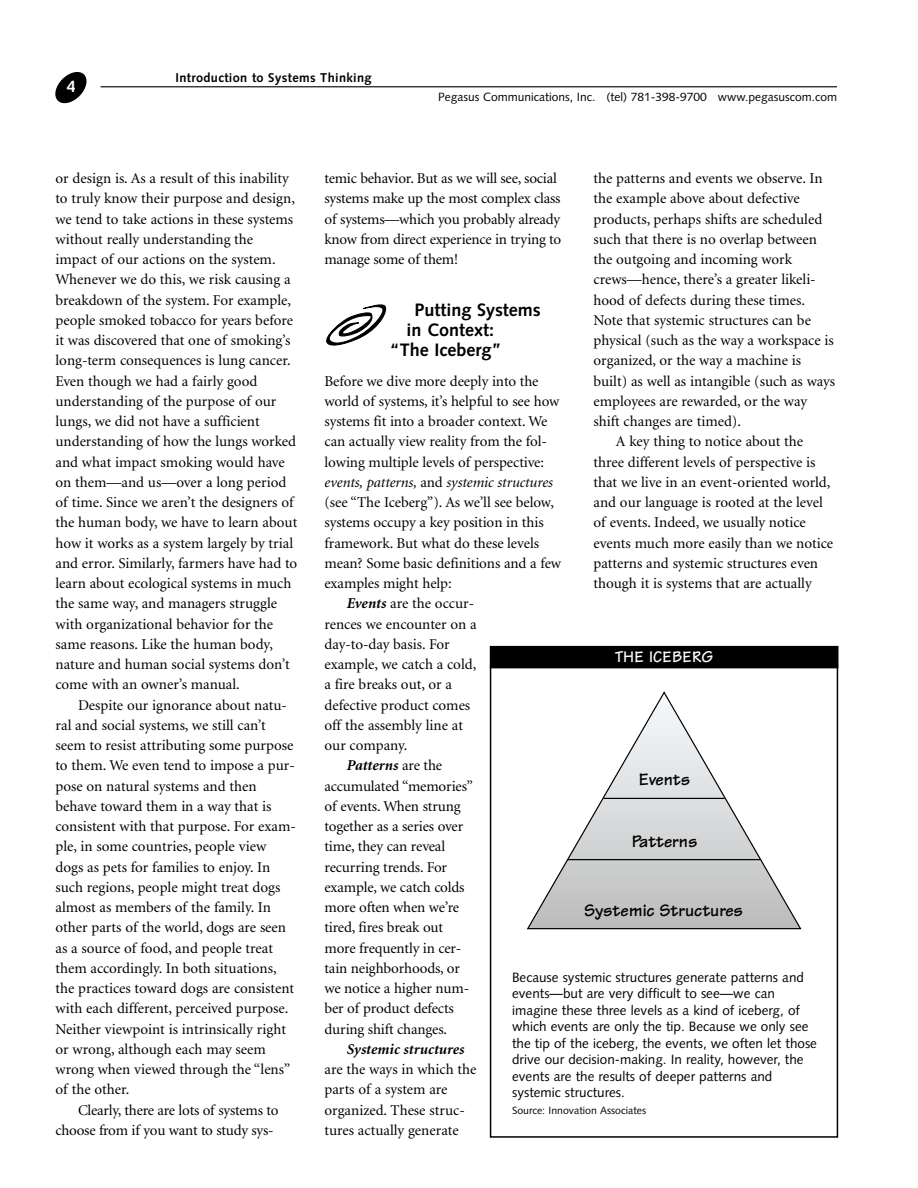
<style>
.page{position:relative;width:918px;height:1188px;background:#fff}
.page>*{position:absolute;margin:0;border:0;box-sizing:border-box;transform-origin:0 0}
.t1{font:700 18px "Syntax";color:#000}
.t2{font:700 18px "Tekton";color:#000}
.t3{font:700 16.5px "Tekton";letter-spacing:.02em;color:#fff}
.t4{font:700 16.5px "Syntax";color:#fff}
.t5{font:15px/20.2px "Minion";color:#000}
.t6{font:italic 15px "Minion";letter-spacing:-.005em;color:#000}
.t7{font:italic 700 15px "Minion";color:#000}
.t8{font:13.5px/16.5px "Syntax";color:#000}
.t9{font:700 12.75px "Syntax";letter-spacing:.03em;color:#000}
.t10{font:12px "Syntax";color:#000}
.t11{font:10.5px "Syntax";color:#000}
.s1{font-style:normal}
.s2{font-weight:700;font-style:italic}
.s3{font-weight:400;font-style:normal}
</style>
<div class="page">
<hr style="left:101px;top:86px;width:736px;height:1px;background:#000">
<svg style="left:55px;top:72px;width:32px;height:32px"></svg>
<svg style="left:526px;top:691px;width:276px;height:239px"></svg>
<hr style="left:604px;top:798px;width:121px;height:1px;background:#000">
<hr style="left:567px;top:859px;width:193px;height:1px;background:#000">
<svg style="left:489px;top:645px;width:350px;height:26px"></svg>
<div style="left:490px;top:646px;width:348px;height:22px;background:#000"></div>
<svg style="left:326px;top:304px;width:61px;height:42px"></svg>
<div style="left:490px;top:665px;width:348px;height:473px;border:2px solid #000"></div>
<p class="t4" style="left:67px;top:77px;width:11px">4</p>
<p class="t9" style="left:176px;top:70px;width:198px">Introduction to Systems Thinking</p>
<p class="t10" style="left:438px;top:90px;width:400px">Pegasus Communications, Inc. (tel) 781-398-9700 www.pegasuscom.com</p>
<p class="t5" style="left:56px;top:169px;width:243px">or design is. As a result of this inability to truly know their purpose and design, we tend to take actions in these systems without really understanding the impact of our actions on the system.<br>Whenever we do this, we risk causing a breakdown of the system. For example, people smoked tobacco for years before it was discovered that one of smoking’s long-term consequences is lung cancer.<br>Even though we had a fairly good understanding of the purpose of our lungs, we did not have a sufficient understanding of how the lungs worked and what impact smoking would have on them—and us—over a long period of time. Since we aren’t the designers of the human body, we have to learn about how it works as a system largely by trial and error. Similarly, farmers have had to learn about ecological systems in much the same way, and managers struggle with organizational behavior for the same reasons. Like the human body, nature and human social systems don’t come with an owner’s manual.</p>
<p class="t5" style="left:56px;top:695px;width:242px;text-indent:22px">Despite our ignorance about natu&shy;ral and social systems, we still can’t seem to resist attributing some purpose to them. We even tend to impose a pur&shy;pose on natural systems and then behave toward them in a way that is consistent with that purpose. For exam&shy;ple, in some countries, people view dogs as pets for families to enjoy. In such regions, people might treat dogs almost as members of the family. In other parts of the world, dogs are seen as a source of food, and people treat them accordingly. In both situations, the practices toward dogs are consistent with each different, perceived purpose.<br>Neither viewpoint is intrinsically right or wrong, although each may seem wrong when viewed through the “lens” of the other.</p>
<p class="t5" style="left:56px;top:1100px;width:224px;text-indent:22px">Clearly, there are lots of systems to choose from if you want to study sys-</p>
<p class="t5" style="left:324px;top:169px;width:238px">temic behavior. But as we will see, social systems make up the most complex class of systems—which you probably already know from direct experience in trying to manage some of them!</p>
<p class="t1" style="left:414px;top:299px;width:128px">Putting Systems</p>
<p class="t1" style="left:407px;top:320px;width:89px">in Context:</p>
<p class="t1" style="left:390px;top:340px;width:113px">“The Iceberg”</p>
<p class="t5" style="left:324px;top:371px;width:216px">Before we dive more deeply into the</p>
<p class="t5" style="left:324px;top:392px;width:236px">world of systems, it’s helpful to see how</p>
<p class="t5" style="left:324px;top:412px;width:225px">systems fit into a broader context. We</p>
<p class="t5" style="left:324px;top:432px;width:224px">can actually view reality from the fol-</p>
<p class="t5" style="left:324px;top:452px;width:221px">lowing multiple levels of perspective:</p>
<p class="t6" style="left:324px;top:475px;width:230px">events, patterns, <span class="s1">and</span> systemic structures</p>
<p class="t5" style="left:324px;top:493px;width:231px">(see “The Iceberg”). As we’ll see below,</p>
<p class="t5" style="left:324px;top:513px;width:221px">systems occupy a key position in this</p>
<p class="t5" style="left:324px;top:533px;width:216px">framework. But what do these levels</p>
<p class="t5" style="left:324px;top:554px;width:238px">mean? Some basic definitions and a few</p>
<p class="t5" style="left:324px;top:574px;width:129px">examples might help:</p>
<p class="t5" style="left:347px;top:594px;width:129px"><span class="s2">Events</span> are the occur-</p>
<p class="t5" style="left:324px;top:614px;width:154px">rences we encounter on a</p>
<p class="t5" style="left:324px;top:635px;width:127px">day-to-day basis. For</p>
<p class="t5" style="left:324px;top:655px;width:153px">example, we catch a cold,</p>
<p class="t5" style="left:324px;top:675px;width:129px">a fire breaks out, or a</p>
<p class="t5" style="left:324px;top:695px;width:147px">defective product comes</p>
<p class="t5" style="left:324px;top:716px;width:140px">off the assembly line at</p>
<p class="t5" style="left:324px;top:736px;width:84px">our company.</p>
<p class="t7" style="left:347px;top:758px;width:97px">Patterns <span class="s3">are the</span></p>
<p class="t5" style="left:324px;top:776px;width:150px">accumulated “memories”</p>
<p class="t5" style="left:324px;top:797px;width:138px">of events. When strung</p>
<p class="t5" style="left:324px;top:817px;width:140px">together as a series over</p>
<p class="t5" style="left:324px;top:837px;width:122px">time, they can reveal</p>
<p class="t5" style="left:324px;top:857px;width:124px">recurring trends. For</p>
<p class="t5" style="left:324px;top:878px;width:142px">example, we catch colds</p>
<p class="t5" style="left:324px;top:898px;width:136px">more often when we’re</p>
<p class="t5" style="left:324px;top:918px;width:120px">tired, fires break out</p>
<p class="t5" style="left:324px;top:938px;width:138px">more frequently in cer-</p>
<p class="t5" style="left:324px;top:959px;width:137px">tain neighborhoods, or</p>
<p class="t5" style="left:324px;top:979px;width:146px">we notice a higher num-</p>
<p class="t5" style="left:324px;top:999px;width:131px">ber of product defects</p>
<p class="t5" style="left:324px;top:1019px;width:124px">during shift changes.</p>
<p class="t7" style="left:347px;top:1042px;width:119px">Systemic structures</p>
<p class="t5" style="left:324px;top:1060px;width:153px">are the ways in which the parts of a system are organized. These struc&shy;tures actually generate</p>
<p class="t5" style="left:593px;top:169px;width:231px">the patterns and events we observe. In</p>
<p class="t5" style="left:593px;top:189px;width:208px">the example above about defective</p>
<p class="t5" style="left:593px;top:209px;width:230px">products, perhaps shifts are scheduled</p>
<p class="t5" style="left:593px;top:230px;width:225px">such that there is no overlap between</p>
<p class="t5" style="left:593px;top:250px;width:200px">the outgoing and incoming work</p>
<p class="t5" style="left:593px;top:270px;width:224px">crews—hence, there’s a greater likeli-</p>
<p class="t5" style="left:593px;top:290px;width:213px">hood of defects during these times.</p>
<p class="t5" style="left:593px;top:311px;width:219px">Note that systemic structures can be</p>
<p class="t5" style="left:593px;top:331px;width:242px">physical (such as the way a workspace is</p>
<p class="t5" style="left:593px;top:351px;width:209px">organized, or the way a machine is</p>
<p class="t5" style="left:593px;top:371px;width:243px">built) as well as intangible (such as ways</p>
<p class="t5" style="left:593px;top:392px;width:215px">employees are rewarded, or the way</p>
<p class="t5" style="left:593px;top:412px;width:149px">shift changes are timed).</p>
<p class="t5" style="left:616px;top:432px;width:189px">A key thing to notice about the</p>
<p class="t5" style="left:593px;top:452px;width:224px">three different levels of perspective is</p>
<p class="t5" style="left:593px;top:473px;width:239px">that we live in an event-oriented world,</p>
<p class="t5" style="left:593px;top:493px;width:231px">and our language is rooted at the level</p>
<p class="t5" style="left:593px;top:513px;width:214px">of events. Indeed, we usually notice</p>
<p class="t5" style="left:593px;top:533px;width:241px">events much more easily than we notice</p>
<p class="t5" style="left:593px;top:554px;width:226px">patterns and systemic structures even</p>
<p class="t5" style="left:593px;top:574px;width:220px">though it is systems that are actually</p>
<p class="t3" style="left:615px;top:647px;width:100px">THE ICEBERG</p>
<p class="t2" style="left:639px;top:768px;width:53px">Events</p>
<p class="t2" style="left:632px;top:830px;width:67px">Patterns</p>
<p class="t2" style="left:584px;top:899px;width:160px">Systemic Structures</p>
<p class="t8" style="left:512px;top:969px;width:306px">Because systemic structures generate patterns and events—but are very difficult to see—we can imagine these three levels as a kind of iceberg, of which events are only the tip. Because we only see the tip of the iceberg, the events, we often let those drive our decision-making. In reality, however, the events are the results of deeper patterns and systemic structures.</p>
<p class="t11" style="left:512px;top:1104px;width:136px">Source: Innovation Associates</p>
</div>
